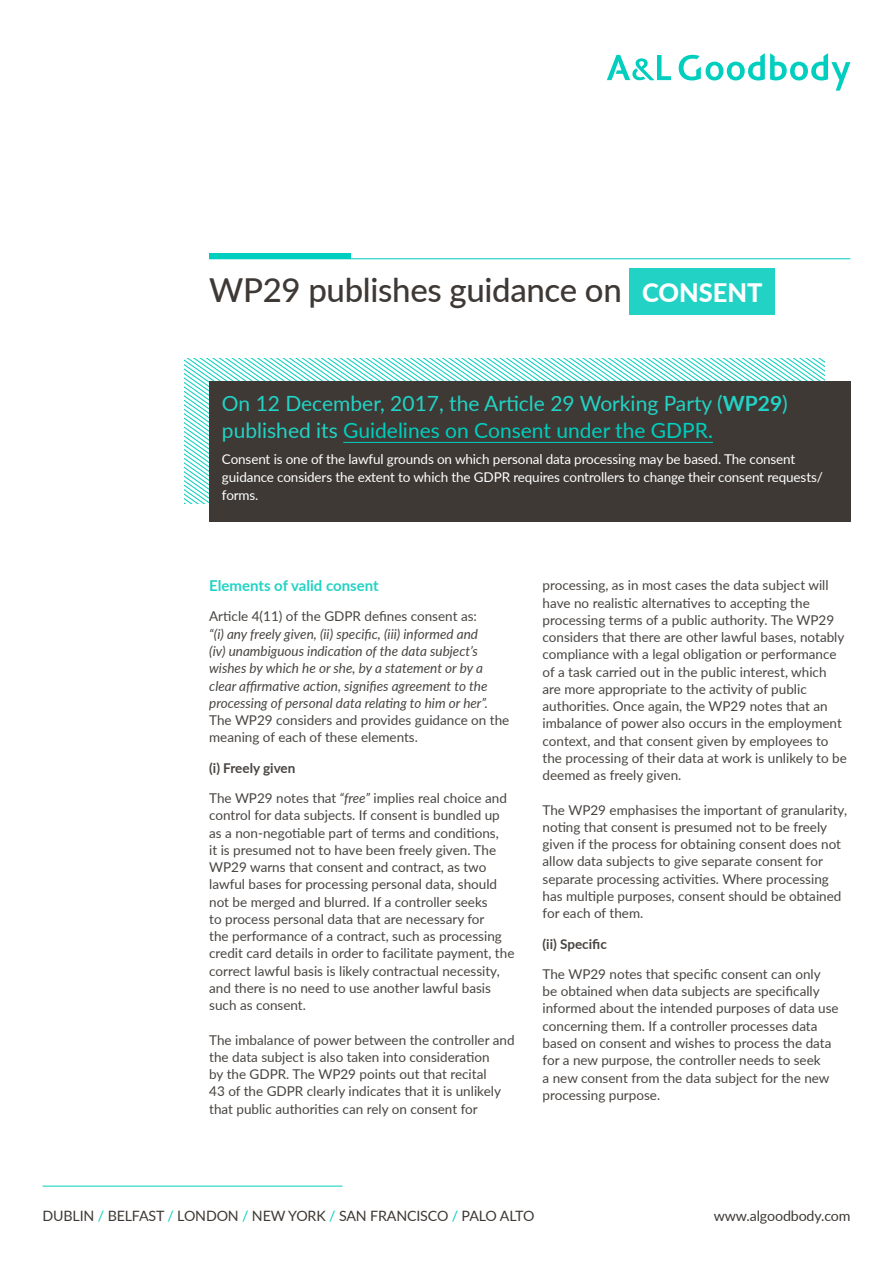
<style>
.page{position:relative;width:893px;height:1263px;background:#fff}
.page>*{position:absolute;margin:0;border:0;box-sizing:border-box;transform-origin:0 0}
.t1{font:500 33px "Lato";letter-spacing:-.01em;color:#3e3935}
.t2{font:800 25.5px "Lato";color:#fff}
.t3{font:21px/27px "Lato";color:#22d3c5}
.t4{font:700 15px "Lato";color:#22d3c5}
.t5{font:14.25px "Lato";letter-spacing:-.01em;color:#3e3935}
.t6{font:13.5px/17.2px "Lato";color:#484441}
.t7{font:italic 13.5px/17.2px "Lato";color:#484441}
.t8{font:13.5px/18px "Lato";letter-spacing:-.01em;color:#fff}
.t9{font:700 13.5px "Lato";color:#484441}
.s1{font-weight:700}
.s2{color:#00cebe}
.s3{font-style:italic}
</style>
<div class="page">
<svg style="left:607px;top:55px;width:64px;height:25px"></svg>
<svg style="left:679px;top:53px;width:171px;height:38px"></svg>
<hr style="left:43px;top:1186px;width:299px;height:1px;background:#00cebe">
<hr style="left:209px;top:258px;width:641px;height:1px;background:#00cebe">
<div style="left:209px;top:253px;width:141px;height:6px;background:#00cebe"></div>
<svg style="left:519px;top:358px;width:306px;height:23px"></svg>
<div style="left:209px;top:381px;width:641px;height:141px;background:#3e3935"></div>
<hr style="left:343px;top:442px;width:370px;height:1px;background:#00cebe">
<div style="left:629px;top:269px;width:146px;height:46px;background:#22d3c5"></div>
<h1 class="t1" style="left:209px;top:266px;width:414px">WP29 publishes guidance on</h1>
<h2 class="t2" style="left:642px;top:274px;width:122px">CONSENT</h2>
<h3 class="t3" style="left:222px;top:388px;width:567px">On 12 December, 2017, the Article 29 Working Party (<span class="s1">WP29</span>) published its <span class="s2">Guidelines on Consent under the GDPR.</span></h3>
<p class="t8" style="left:222px;top:449px;width:602px">Consent is one of the lawful grounds on which personal data processing may be based. The consent guidance considers the extent to which the GDPR requires controllers to change their consent requests/ forms.</p>
<p class="t4" style="left:209px;top:575px;width:171px">Elements of valid consent</p>
<p class="t6" style="left:209px;top:607px;width:269px">Article 4(11) of the GDPR defines consent as:</p>
<p class="t7" style="left:209px;top:625px;width:280px">“(i) any freely given, (ii) specific, (iii) informed and (iv) unambiguous indication of the data subject’s wishes by which he or she, by a statement or by a clear affirmative action, signifies agreement to the processing of personal data relating to him or her”.</p>
<p class="t6" style="left:209px;top:711px;width:302px">The WP29 considers and provides guidance on the meaning of each of these elements.</p>
<p class="t9" style="left:209px;top:758px;width:88px">(i) Freely given</p>
<p class="t6" style="left:209px;top:789px;width:307px">The WP29 notes that <span class="s3">“free”</span> implies real choice and control for data subjects. If consent is bundled up as a non-negotiable part of terms and conditions,<br>it is presumed not to have been freely given. The WP29 warns that consent and contract, as two lawful bases for processing personal data, should not be merged and blurred. If a controller seeks<br>to process personal data that are necessary for<br>the performance of a contract, such as processing credit card details in order to facilitate payment, the correct lawful basis is likely contractual necessity, and there is no need to use another lawful basis such as consent.</p>
<p class="t6" style="left:209px;top:1030px;width:307px">The imbalance of power between the controller and the data subject is also taken into consideration<br>by the GDPR. The WP29 points out that recital<br>43 of the GDPR clearly indicates that it is unlikely that public authorities can rely on consent for</p>
<p class="t6" style="left:543px;top:576px;width:306px">processing, as in most cases the data subject will have no realistic alternatives to accepting the processing terms of a public authority. The WP29 considers that there are other lawful bases, notably compliance with a legal obligation or performance of a task carried out in the public interest, which are more appropriate to the activity of public authorities. Once again, the WP29 notes that an imbalance of power also occurs in the employment context, and that consent given by employees to the processing of their data at work is unlikely to be deemed as freely given.</p>
<p class="t6" style="left:543px;top:800px;width:306px">The WP29 emphasises the important of granularity, noting that consent is presumed not to be freely given if the process for obtaining consent does not allow data subjects to give separate consent for separate processing activities. Where processing has multiple purposes, consent should be obtained for each of them.</p>
<p class="t9" style="left:543px;top:934px;width:66px">(ii) Specific</p>
<p class="t6" style="left:543px;top:965px;width:298px">The WP29 notes that specific consent can only be obtained when data subjects are specifically informed about the intended purposes of data use concerning them. If a controller processes data based on consent and wishes to process the data for a new purpose, the controller needs to seek<br>a new consent from the data subject for the new processing purpose.</p>
<p class="t5" style="left:43px;top:1205px;width:493px">DUBLIN <span class="s2">/</span> BELFAST <span class="s2">/</span> LONDON <span class="s2">/</span> NEW YORK <span class="s2">/</span> SAN FRANCISCO <span class="s2">/</span> PALO ALTO</p>
<p class="t5" style="left:714px;top:1205px;width:138px">www.algoodbody.com</p>
</div>
